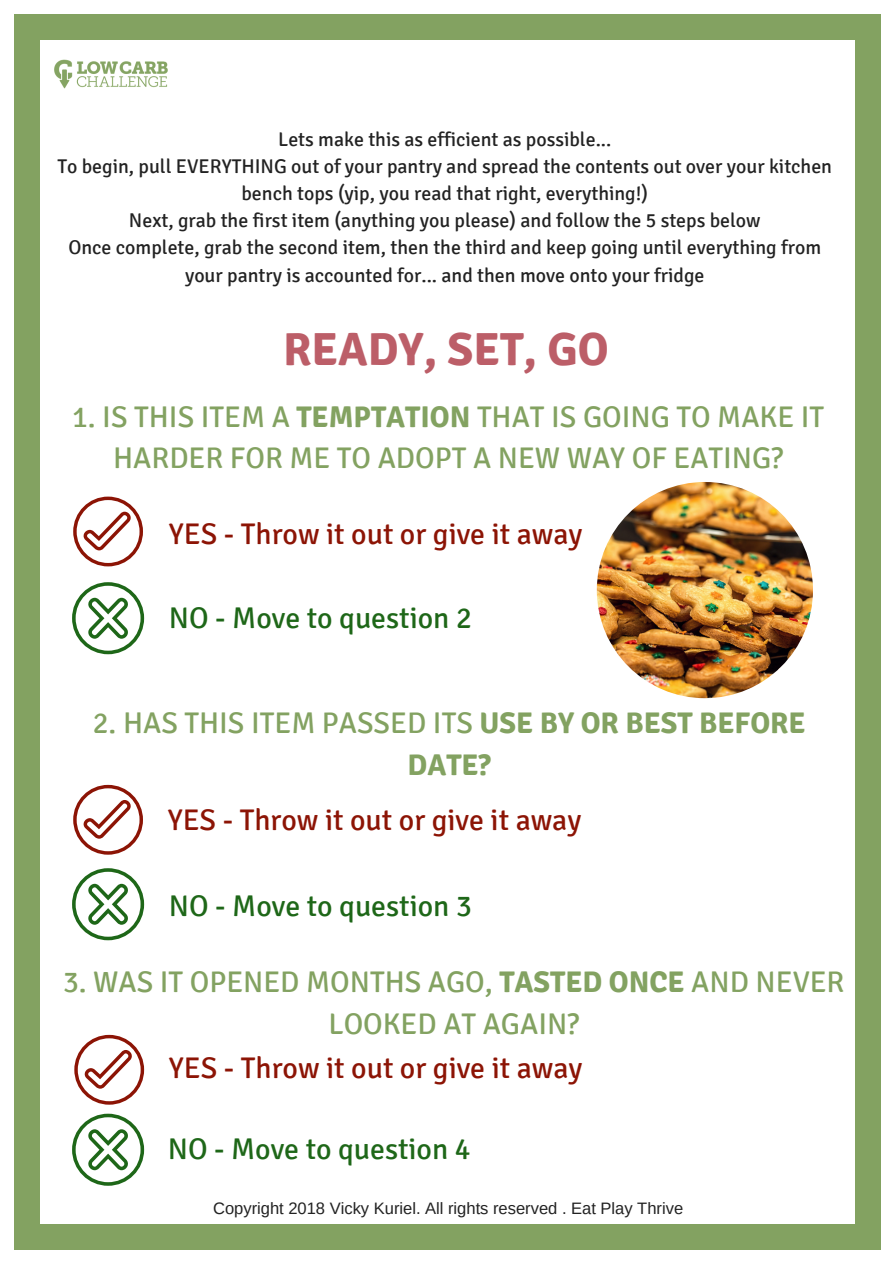
<style>
.page{position:relative;width:893px;height:1263px;background:#fff}
.page>*{position:absolute;margin:0;border:0;box-sizing:border-box;transform-origin:0 0}
.t1{font:700 46.35px "Signika";color:#bc5e68}
.t2{font:29.85px/41.7px "Signika";color:#83a261;text-align:center}
.t3{font:29.85px "Signika";color:#8c1405}
.t4{font:29.85px "Signika";color:#1e6718}
.t5{font:19.8px/27px "Signika";color:#222;text-align:center}
.t6{font:16.5px "Arimo";color:#222}
.s1{font-weight:700}
</style>
<div class="page">
<div style="left:855px;top:1224px;width:25px;height:26px;background:#83a261"></div>
<div style="left:14px;top:38px;width:25px;height:1188px;background:#83a261"></div>
<div style="left:14px;top:1224px;width:25px;height:26px;background:#83a261"></div>
<div style="left:855px;top:38px;width:25px;height:1188px;background:#83a261"></div>
<div style="left:38px;top:1224px;width:818px;height:26px;background:#83a261"></div>
<div style="left:855px;top:14px;width:25px;height:25px;background:#83a261"></div>
<div style="left:38px;top:14px;width:818px;height:25px;background:#83a261"></div>
<svg style="left:73px;top:497px;width:70px;height:69px"></svg>
<svg style="left:72px;top:582px;width:72px;height:72px"></svg>
<svg style="left:73px;top:785px;width:70px;height:70px"></svg>
<svg style="left:72px;top:868px;width:72px;height:72px"></svg>
<img style="left:597px;top:482px;width:216px;height:216px;border-radius:50%">
<svg style="left:74px;top:1035px;width:70px;height:70px"></svg>
<svg style="left:72px;top:1114px;width:72px;height:72px"></svg>
<img style="left:14px;top:14px;width:206px;height:136px">
<p class="t5" style="left:57px;top:126px;width:776px">Lets make this as efficient as possible...<br>To begin, pull EVERYTHING out of your pantry and spread the contents out over your kitchen bench tops (yip, you read that right, everything!)<br>Next, grab the first item (anything you please) and follow the 5 steps below<br>Once complete, grab the second item, then the third and keep going until everything from your pantry is accounted for... and then move onto your fridge</p>
<h1 class="t1" style="left:283px;top:321px;width:327px">READY, SET, GO</h1>
<h2 class="t2" style="left:72px;top:396px;width:753px">1. IS THIS ITEM A <span class="s1">TEMPTATION</span> THAT IS GOING TO MAKE IT<br>HARDER FOR ME TO ADOPT A NEW WAY OF EATING?</h2>
<h2 class="t3" style="left:169px;top:516px;width:415px">YES - Throw it out or give it away</h2>
<h2 class="t4" style="left:169px;top:600px;width:304px">NO - Move to question 2</h2>
<h2 class="t2" style="left:93px;top:702px;width:714px">2. HAS THIS ITEM PASSED ITS <span class="s1">USE BY OR BEST BEFORE<br>DATE?</span></h2>
<h2 class="t3" style="left:168px;top:802px;width:415px">YES - Throw it out or give it away</h2>
<h2 class="t4" style="left:169px;top:887px;width:304px">NO - Move to question 3</h2>
<h2 class="t2" style="left:63px;top:961px;width:783px">3. WAS IT OPENED MONTHS AGO, <span class="s1">TASTED ONCE</span> AND NEVER<br>LOOKED AT AGAIN?</h2>
<h2 class="t3" style="left:169px;top:1049px;width:415px">YES - Throw it out or give it away</h2>
<h2 class="t4" style="left:168px;top:1131px;width:304px">NO - Move to question 4</h2>
<p class="t6" style="left:213px;top:1199px;width:472px">Copyright 2018 Vicky Kuriel. All rights reserved . Eat Play Thrive</p>
</div>
